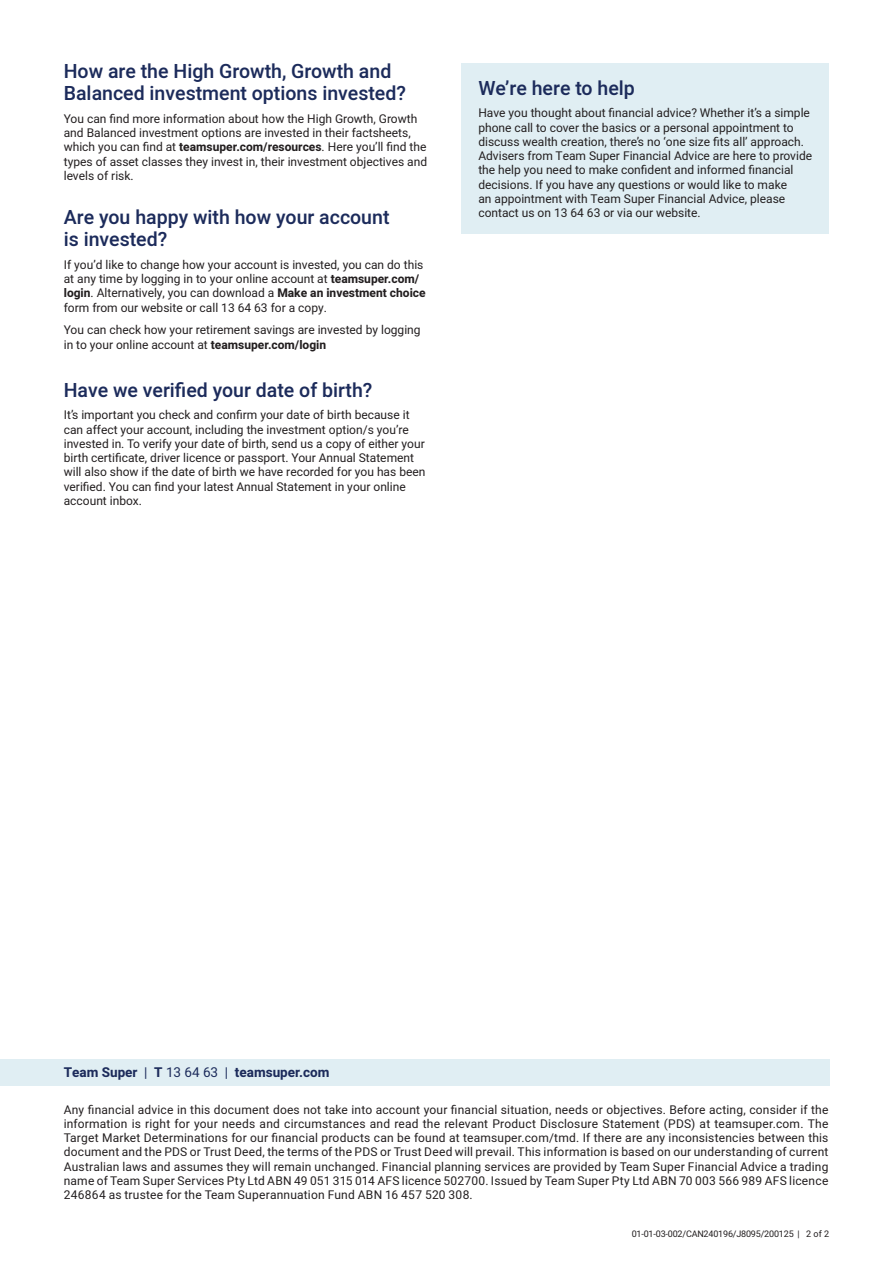
<style>
.page{position:relative;width:893px;height:1263px;background:#fff}
.page>*{position:absolute;margin:0;border:0;box-sizing:border-box;transform-origin:0 0}
.TS_-_Heading_2{font:500 19.5px/22.5px "Heebo";color:#1c2b5b}
.t1{font:700 13.5px "Heebo";color:#1c2b5b}
.TS_-_Body_Copy{font:12px/14.2px "Heebo";color:#231f20}
.t2{font:9px "Heebo";letter-spacing:-.02em;color:#231f20}
.s1{font-weight:700}
.s2{font-weight:400}
</style>
<div class="page">
<div style="left:461px;top:64px;width:368px;height:170px;background:#e0eef3"></div>
<div style="left:0;top:1059px;width:829px;height:26px;background:#e0eef3"></div>
<p class="TS_-_Heading_2" style="left:64px;top:60px;width:344px">How are the High Growth, Growth and<br>Balanced investment options invested?</p>
<p class="TS_-_Body_Copy" style="left:64px;top:111px;width:365px">You can find more information about how the High Growth, Growth and Balanced investment options are invested in their factsheets, which you can find at <span class="s1">teamsuper.com/resources</span>. Here you’ll find the types of asset classes they invest in, their investment objectives and levels of risk.</p>
<p class="TS_-_Heading_2" style="left:64px;top:206px;width:327px">Are you happy with how your account is invested?</p>
<p class="TS_-_Body_Copy" style="left:64px;top:258px;width:363px">If you’d like to change how your account is invested, you can do this at any time by logging in to your online account at <span class="s1">teamsuper.com/ login</span>. Alternatively, you can download a <span class="s1">Make an investment choice </span>form from our website or call 13 64 63 for a copy.</p>
<p class="TS_-_Body_Copy" style="left:64px;top:323px;width:358px">You can check how your retirement savings are invested by logging in to your online account at <span class="s1">teamsuper.com/login</span></p>
<p class="TS_-_Heading_2" style="left:64px;top:379px;width:310px">Have we verified your date of birth?</p>
<p class="TS_-_Body_Copy" style="left:64px;top:408px;width:363px">It’s important you check and confirm your date of birth because it can affect your account, including the investment option/s you’re invested in. To verify your date of birth, send us a copy of either your birth certificate, driver licence or passport. Your Annual Statement will also show if the date of birth we have recorded for you has been verified. You can find your latest Annual Statement in your online account inbox.</p>
<p class="TS_-_Heading_2" style="left:478px;top:77px;width:158px">We’re here to help</p>
<p class="TS_-_Body_Copy" style="left:478px;top:106px;width:335px">Have you thought about financial advice? Whether it’s a simple phone call to cover the basics or a personal appointment to discuss wealth creation, there’s no ‘one size fits all’ approach.<br>Advisers from Team Super Financial Advice are here to provide the help you need to make confident and informed financial decisions. If you have any questions or would like to make<br>an appointment with Team Super Financial Advice, please contact us on 13 64 63 or via our website.</p>
<p class="t1" style="left:64px;top:1063px;width:267px">Team Super <span class="s2">|</span> T <span class="s2">13 64 63 |</span> teamsuper.com</p>
<p class="TS_-_Body_Copy" style="left:64px;top:1102px;width:766px;text-align:justify">Any financial advice in this document does not take into account your financial situation, needs or objectives. Before acting, consider if the information is right for your needs and circumstances and read the relevant Product Disclosure Statement (PDS) at teamsuper.com. The Target Market Determinations for our financial products can be found at teamsuper.com/tmd. If there are any inconsistencies between this document and the PDS or Trust Deed, the terms of the PDS or Trust Deed will prevail. This information is based on our understanding of current Australian laws and assumes they will remain unchanged. Financial planning services are provided by Team Super Financial Advice a trading name of Team Super Services Pty Ltd ABN 49 051 315 014 AFS licence 502700. Issued by Team Super Pty Ltd ABN 70 003 566 989 AFS licence 246864 as trustee for the Team Superannuation Fund ABN 16 457 520 308.</p>
<p class="t2" style="left:806px;top:1228px;width:24px">2 of 2</p>
<p class="t2" style="left:632px;top:1228px;width:170px">01-01-03-002/CAN240196/J8095/200125 |</p>
</div>
